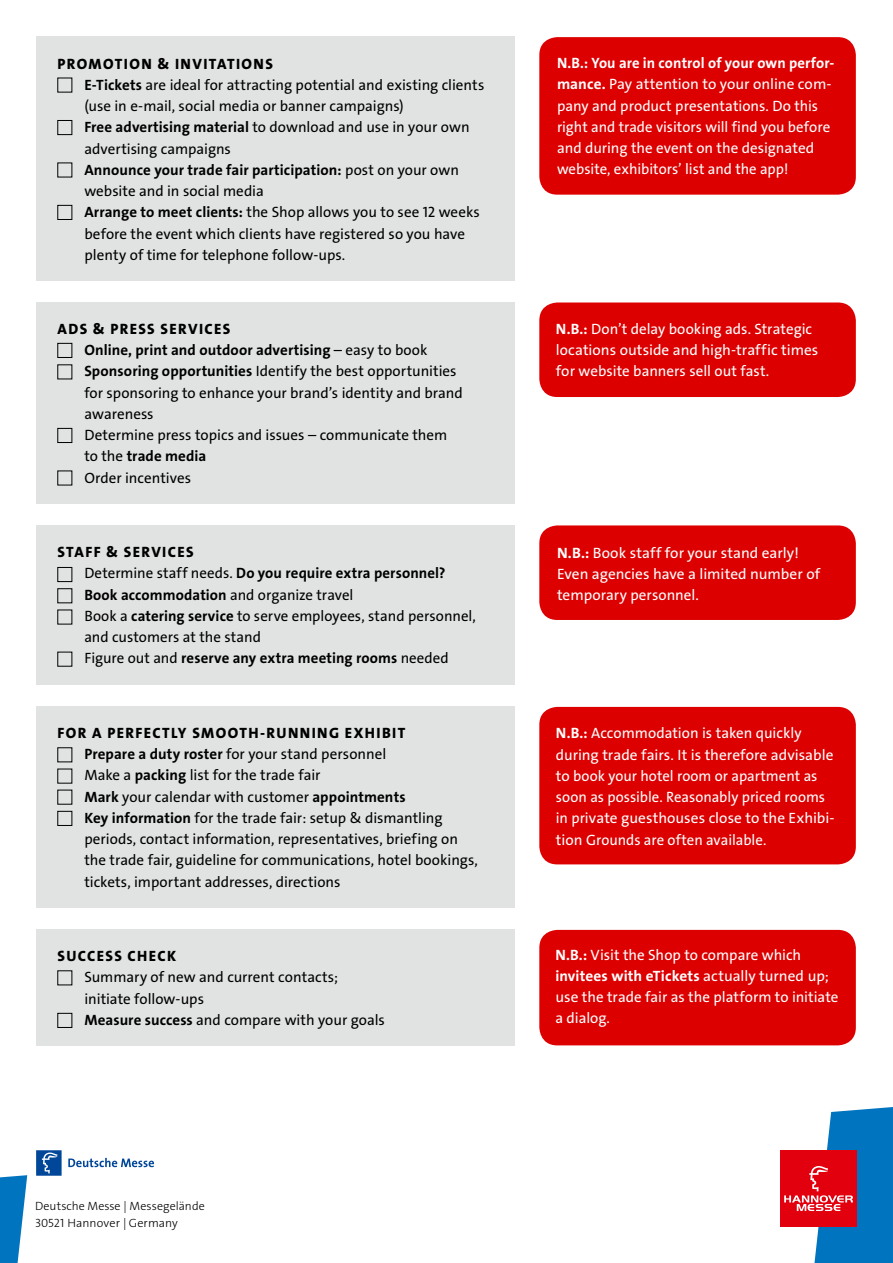
<style>
.page{position:relative;width:893px;height:1263px;background:#fff}
.page>*{position:absolute;margin:0;border:0;box-sizing:border-box;transform-origin:0 0}
.t1{font:15px/21.3px "The Sans LP5 Plain";color:#000}
.t2{font:15px/21.3px "The Sans LP5 Plain";color:#fff}
.t3{font:15px/21.3px "The Sans LP7 Bld";letter-spacing:.005em;color:#000}
.t4{font:15px "The Sans LP8 Ex Bld";letter-spacing:.09em;color:#000}
.t5{font:15px "The Sans LP7 Bld";letter-spacing:.005em;color:#fff}
.t6{font:12px/16.5px "The Sans LP3 Lig";letter-spacing:.005em;color:#000}
.s1{font-family:"The Sans LP7 Bld"}
.s2{font-family:"The Sans LP5 Plain"}
</style>
<div class="page">
<svg style="left:0;top:1175px;width:27px;height:88px"></svg>
<div style="left:780px;top:1150px;width:77px;height:77px;background:#e2000f"></div>
<svg style="left:784px;top:1107px;width:109px;height:156px"></svg>
<svg style="left:68px;top:1158px;width:86px;height:9px"></svg>
<svg style="left:36px;top:1150px;width:26px;height:26px"></svg>
<div style="left:36px;top:36px;width:478px;height:245px;background:#e1e3e3"></div>
<div style="left:36px;top:302px;width:478px;height:202px;background:#e1e3e3"></div>
<div style="left:36px;top:525px;width:478px;height:160px;background:#e1e3e3"></div>
<div style="left:36px;top:706px;width:478px;height:202px;background:#e1e3e3"></div>
<div style="left:36px;top:929px;width:478px;height:117px;background:#e1e3e3"></div>
<div style="left:539px;top:302px;width:317px;height:95px;background:#d00;border-radius:18px"></div>
<div style="left:539px;top:525px;width:317px;height:95px;background:#d00;border-radius:18px"></div>
<div style="left:539px;top:930px;width:317px;height:115px;background:#d00;border-radius:18px"></div>
<div style="left:57px;top:567px;width:15px;height:15px;border:1px solid #000"></div>
<div style="left:57px;top:811px;width:15px;height:15px;border:1px solid #000"></div>
<div style="left:57px;top:1013px;width:15px;height:15px;border:1px solid #000"></div>
<div style="left:57px;top:588px;width:15px;height:15px;border:1px solid #000"></div>
<div style="left:57px;top:120px;width:15px;height:15px;border:1px solid #000"></div>
<div style="left:57px;top:205px;width:15px;height:15px;border:1px solid #000"></div>
<div style="left:57px;top:343px;width:15px;height:15px;border:1px solid #000"></div>
<div style="left:57px;top:428px;width:15px;height:15px;border:1px solid #000"></div>
<div style="left:539px;top:37px;width:317px;height:158px;background:#d00;border-radius:18px"></div>
<div style="left:539px;top:707px;width:317px;height:157px;background:#d00;border-radius:18px"></div>
<p class="t4" style="left:58px;top:54px;width:217px">PROMOTION &amp; INVITATIONS</p>
<p class="t1" style="left:84px;top:74px;width:401px"><span class="s1">E-Tickets</span> are ideal for attracting potential and existing clients (use in e-mail, social media or banner campaigns)<br><span class="s1">Free advertising material</span> to download and use in your own advertising campaigns</p>
<p class="t3" style="left:84px;top:159px;width:376px">Announce your trade fair participation: <span class="s2">post on your own</span></p>
<p class="t1" style="left:84px;top:180px;width:397px">website and in social media<br><span class="s1">Arrange to meet clients:</span> the Shop allows you to see 12 weeks before the event which clients have registered so you have plenty of time for telephone follow-ups.</p>
<p class="t4" style="left:58px;top:319px;width:174px">ADS &amp; PRESS SERVICES</p>
<p class="t3" style="left:84px;top:339px;width:345px">Online, print and outdoor advertising <span class="s2">– easy to book</span></p>
<p class="t1" style="left:84px;top:361px;width:380px"><span class="s1">Sponsoring opportunities</span> Identify the best opportunities for sponsoring to enhance your brand’s identity and brand awareness<br>Determine press topics and issues – communicate them</p>
<p class="t3" style="left:84px;top:446px;width:124px"><span class="s2">to the</span> trade media</p>
<p class="t1" style="left:84px;top:467px;width:108px">Order incentives</p>
<p class="t4" style="left:58px;top:542px;width:138px">STAFF &amp; SERVICES</p>
<p class="t3" style="left:84px;top:563px;width:363px"><span class="s2">Determine staff needs.</span> Do you require extra personnel?<br>Book accommodation <span class="s2">and organize travel</span></p>
<p class="t1" style="left:84px;top:605px;width:393px">Book a <span class="s1">catering service</span> to serve employees, stand personnel, and customers at the stand</p>
<p class="t3" style="left:84px;top:648px;width:366px"><span class="s2">Figure out and</span> reserve any extra meeting rooms <span class="s2">needed</span></p>
<p class="t4" style="left:58px;top:723px;width:349px">FOR A PERFECTLY SMOOTH-RUNNING EXHIBIT</p>
<p class="t1" style="left:84px;top:743px;width:395px"><span class="s1">Prepare a duty roster</span> for your stand personnel<br>Make a <span class="s1">packing</span> list for the trade fair<br><span class="s1">Mark</span> your calendar with customer <span class="s1">appointments<br>Key information</span> for the trade fair: setup &amp; dismantling periods, contact information, representatives, briefing on the trade fair, guideline for communications, hotel bookings, tickets, important addresses, directions</p>
<p class="t4" style="left:58px;top:946px;width:120px">SUCCESS CHECK</p>
<p class="t1" style="left:84px;top:967px;width:302px">Summary of new and current contacts; initiate follow-ups<br><span class="s1">Measure success</span> and compare with your goals</p>
<p class="t6" style="left:35px;top:1198px;width:171px">Deutsche Messe | Messegelände<br>30521 Hannover | Germany</p>
<p class="t5" style="left:557px;top:53px;width:279px">N.B.: You are in control of your own perfor-</p>
<p class="t2" style="left:557px;top:74px;width:276px"><span class="s1">mance.</span> Pay attention to your online com&shy;pany and product presentations. Do this right and trade visitors will find you before and during the event on the designated website, exhibitors’ list and the app!</p>
<p class="t2" style="left:556px;top:318px;width:264px"><span class="s1">N.B.:</span> Don’t delay booking ads. Strategic locations outside and high-traffic times for website banners sell out fast.</p>
<p class="t2" style="left:557px;top:542px;width:265px"><span class="s1">N.B.:</span> Book staff for your stand early!<br>Even agencies have a limited number of temporary personnel.</p>
<p class="t2" style="left:556px;top:723px;width:280px"><span class="s1">N.B.:</span> Accommodation is taken quickly during trade fairs. It is therefore advisable to book your hotel room or apartment as soon as possible. Reasonably priced rooms in private guesthouses close to the Exhibi&shy;tion Grounds are often available.</p>
<p class="t2" style="left:555px;top:945px;width:247px"><span class="s1">N.B.:</span> Visit the Shop to compare which</p>
<p class="t5" style="left:555px;top:967px;width:275px">invitees with eTickets <span class="s2">actually turned up;</span></p>
<p class="t2" style="left:555px;top:987px;width:285px">use the trade fair as the platform to initiate a dialog.</p>
</div>
